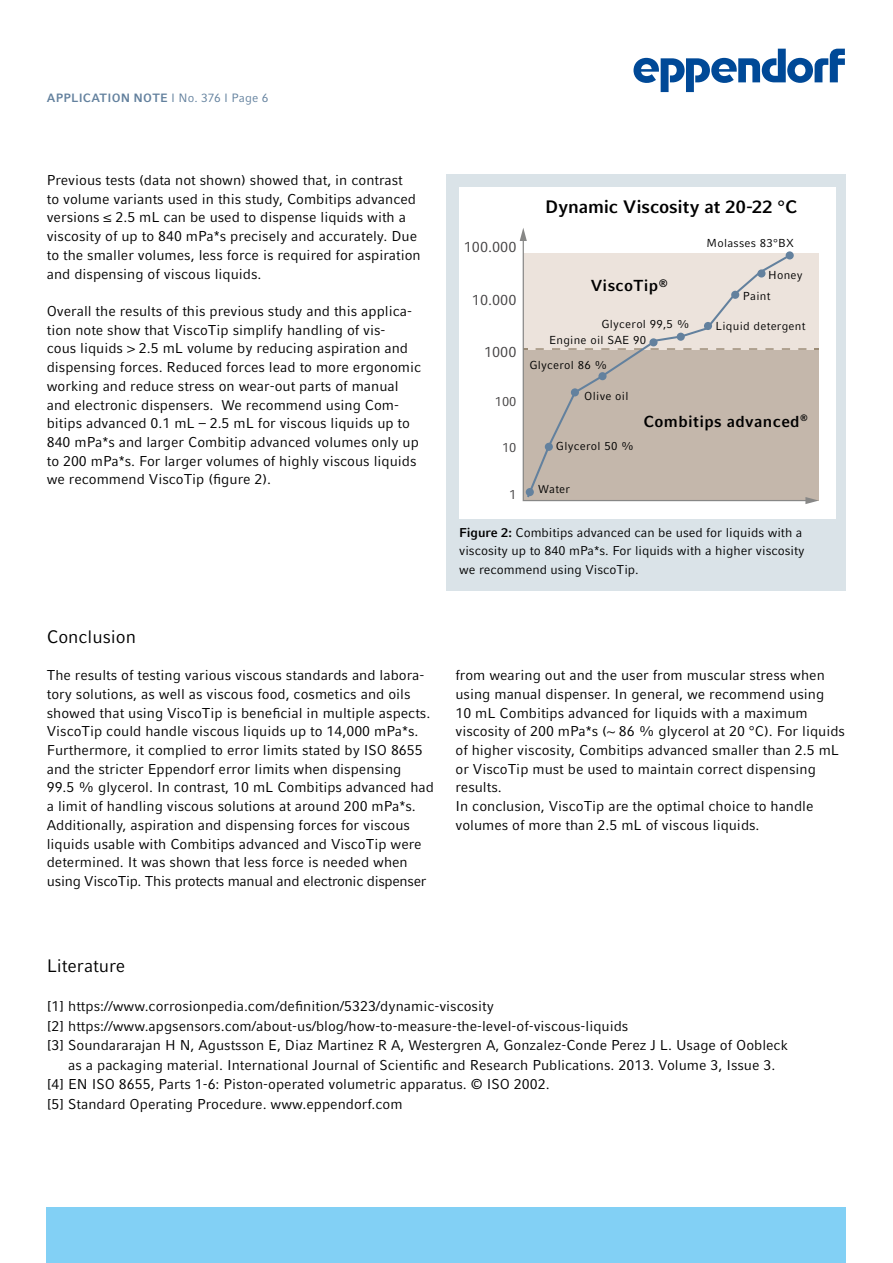
<style>
.page{position:relative;width:893px;height:1263px;background:#fff}
.page>*{position:absolute;margin:0;border:0;box-sizing:border-box;transform-origin:0 0}
.t1{font:700 18px "Compatil Factfor Eppendorf";letter-spacing:-.005em;color:#000}
.t2{font:18px "Compatil Factfor Eppendorf";color:#000}
.t3{font:700 15.9px "Compatil Factfor Eppendorf";letter-spacing:.02em;color:#000}
.t4{font:14.55px "Compatil Factfor Eppendorf";color:#444243}
.t5{font:14.25px/18.8px "Compatil Factfor Eppendorf";color:#000}
.t6{font:13.05px "Compatil Factfor Eppendorf";color:#444243}
.t7{font:12.75px/18.6px "Compatil Factfor Eppendorf";color:#000}
.t8{font:700 12px "Compatil Factfor Eppendorf";letter-spacing:.015em;color:#63819e}
.t9{font:11.55px/24.6px "Compatil Factfor Eppendorf";letter-spacing:.02em;color:#000}
.s1{font-weight:400}
.s2{font-weight:700}
</style>
<div class="page">
<div style="left:47px;top:1208px;width:799px;height:55px;background:#82d0f5"></div>
<svg style="left:633px;top:49px;width:212px;height:43px"></svg>
<div style="left:446px;top:174px;width:400px;height:417px;background:#dae3e8"></div>
<div style="left:459px;top:187px;width:377px;height:332px;background:#fff"></div>
<div style="left:523px;top:350px;width:296px;height:151px;background:#c4b7ab"></div>
<div style="left:523px;top:254px;width:296px;height:96px;background:#ece3dc"></div>
<svg style="left:523px;top:241px;width:285px;height:260px"></svg>
<svg style="left:520px;top:228px;width:7px;height:13px"></svg>
<svg style="left:805px;top:497px;width:14px;height:7px"></svg>
<div style="left:526px;top:488px;width:8px;height:8px;background:#63819e;border-radius:50%"></div>
<div style="left:545px;top:443px;width:8px;height:8px;background:#63819e;border-radius:50%"></div>
<div style="left:571px;top:388px;width:8px;height:8px;background:#63819e;border-radius:50%"></div>
<div style="left:598px;top:372px;width:9px;height:8px;background:#63819e;border-radius:50%"></div>
<div style="left:649px;top:338px;width:9px;height:8px;background:#63819e;border-radius:50%"></div>
<div style="left:677px;top:333px;width:8px;height:8px;background:#63819e;border-radius:50%"></div>
<div style="left:704px;top:322px;width:8px;height:8px;background:#63819e;border-radius:50%"></div>
<div style="left:731px;top:291px;width:8px;height:8px;background:#63819e;border-radius:50%"></div>
<div style="left:757px;top:269px;width:8px;height:9px;background:#63819e;border-radius:50%"></div>
<div style="left:786px;top:251px;width:8px;height:8px;background:#63819e;border-radius:50%"></div>
<p class="t8" style="left:47px;top:91px;width:223px">APPLICATION NOTE <span class="s1">I No. 376 I Page 6</span></p>
<p class="t5" style="left:47px;top:171px;width:376px">Previous tests (data not shown) showed that, in contrast<br>to volume variants used in this study, Combitips advanced versions ≤ 2.5 mL can be used to dispense liquids with a viscosity of up to 840 mPa*s precisely and accurately. Due to the smaller volumes, less force is required for aspiration and dispensing of viscous liquids.</p>
<p class="t5" style="left:47px;top:302px;width:376px">Overall the results of this previous study and this applica&shy;tion note show that ViscoTip simplify handling of vis-<br>cous liquids &gt; 2.5 mL volume by reducing aspiration and dispensing forces. Reduced forces lead to more ergonomic working and reduce stress on wear-out parts of manual and electronic dispensers. We recommend using Com&shy;bitips advanced 0.1 mL – 2.5 mL for viscous liquids up to 840 mPa*s and larger Combitip advanced volumes only up to 200 mPa*s. For larger volumes of highly viscous liquids we recommend ViscoTip (figure 2).</p>
<p class="t4" style="left:464px;top:239px;width:54px">100.000</p>
<p class="t4" style="left:472px;top:291px;width:46px">10.000</p>
<p class="t4" style="left:484px;top:343px;width:34px">1000</p>
<p class="t6" style="left:495px;top:393px;width:23px">100</p>
<p class="t6" style="left:502px;top:440px;width:16px">10</p>
<p class="t6" style="left:509px;top:486px;width:9px">1</p>
<p class="t3" style="left:548px;top:189px;width:234px">Dynamic Viscosity at 20-22 °C</p>
<p class="t1" style="left:545px;top:196px;width:253px">Dynamic Viscosity at 20-22 °C</p>
<p class="t3" style="left:591px;top:276px;width:79px">ViscoTip<sup>®</sup></p>
<p class="t9" style="left:601px;top:311px;width:90px">Glycerol 99,5 %</p>
<p class="t9" style="left:529px;top:328px;width:118px;text-indent:20px">Engine oil SAE 90<br>Glycerol 86 %</p>
<p class="t9" style="left:584px;top:384px;width:46px">Olive oil</p>
<p class="t9" style="left:707px;top:230px;width:89px">Molasses 83°BX</p>
<p class="t9" style="left:768px;top:262px;width:36px">Honey</p>
<p class="t9" style="left:743px;top:284px;width:29px">Paint</p>
<p class="t9" style="left:716px;top:314px;width:91px">Liquid detergent</p>
<p class="t9" style="left:556px;top:434px;width:80px">Glycerol 50 %</p>
<p class="t9" style="left:538px;top:477px;width:34px">Water</p>
<p class="t3" style="left:643px;top:412px;width:166px">Combitips advanced<sup>®</sup></p>
<p class="t7" style="left:459px;top:523px;width:347px"><span class="s2">Figure 2:</span> Combitips advanced can be used for liquids with a viscosity up to 840 mPa*s. For liquids with a higher viscosity we recommend using ViscoTip.</p>
<p class="t2" style="left:47px;top:626px;width:91px">Conclusion</p>
<p class="t5" style="left:47px;top:666px;width:389px">The results of testing various viscous standards and labora&shy;tory solutions, as well as viscous food, cosmetics and oils showed that using ViscoTip is beneficial in multiple aspects.<br>ViscoTip could handle viscous liquids up to 14,000 mPa*s.<br>Furthermore, it complied to error limits stated by ISO 8655 and the stricter Eppendorf error limits when dispensing<br>99.5 % glycerol. In contrast, 10 mL Combitips advanced had a limit of handling viscous solutions at around 200 mPa*s.<br>Additionally, aspiration and dispensing forces for viscous liquids usable with Combitips advanced and ViscoTip were determined. It was shown that less force is needed when using ViscoTip. This protects manual and electronic dispenser</p>
<p class="t5" style="left:455px;top:666px;width:391px">from wearing out and the user from muscular stress when using manual dispenser. In general, we recommend using<br>10 mL Combitips advanced for liquids with a maximum viscosity of 200 mPa*s (~ 86 % glycerol at 20 °C). For liquids of higher viscosity, Combitips advanced smaller than 2.5 mL or ViscoTip must be used to maintain correct dispensing results.<br>In conclusion, ViscoTip are the optimal choice to handle volumes of more than 2.5 mL of viscous liquids.</p>
<p class="t2" style="left:47px;top:955px;width:80px">Literature</p>
<p class="t5" style="left:47px;top:997px;width:449px">[1] https://www.corrosionpedia.com/definition/5323/dynamic-viscosity</p>
<p class="t5" style="left:47px;top:1016px;width:583px">[2] https://www.apgsensors.com/about-us/blog/how-to-measure-the-level-of-viscous-liquids</p>
<p class="t5" style="left:47px;top:1036px;width:743px">[3] Soundararajan H N, Agustsson E, Diaz Martinez R A, Westergren A, Gonzalez-Conde Perez J L. Usage of Oobleck</p>
<p class="t5" style="left:68px;top:1055px;width:709px">as a packaging material. International Journal of Scientific and Research Publications. 2013. Volume 3, Issue 3.</p>
<p class="t5" style="left:47px;top:1075px;width:504px">[4] EN ISO 8655, Parts 1-6: Piston-operated volumetric apparatus. © ISO 2002.</p>
<p class="t5" style="left:47px;top:1094px;width:357px">[5] Standard Operating Procedure. www.eppendorf.com</p>
</div>
